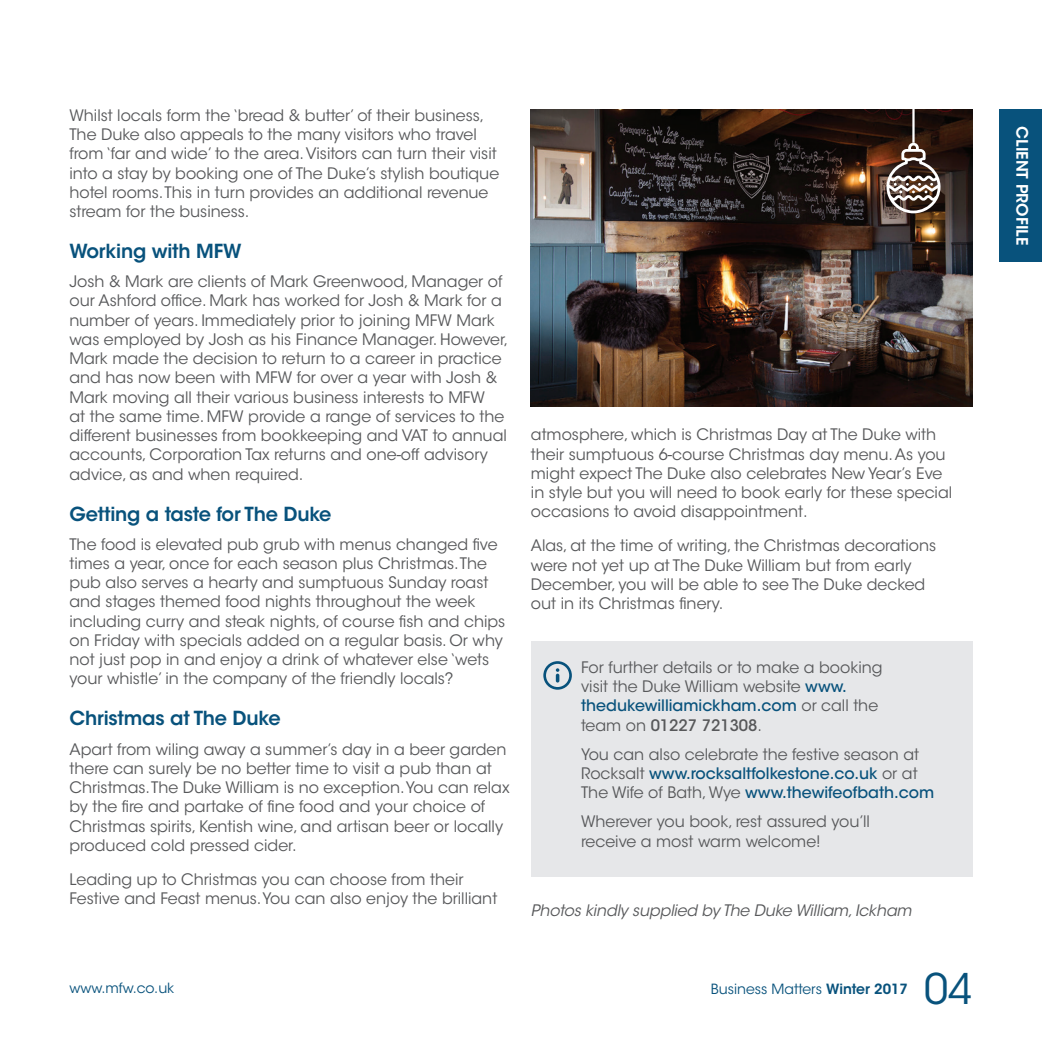
<style>
.page{position:relative;width:1042px;height:1042px;background:#fff}
.page>*{position:absolute;margin:0;border:0;box-sizing:border-box;transform-origin:0 0}
.t1{font:42px "ITC Avant Garde Std";color:#08527c}
.t2{font:600 19.25px "ITC Avant Garde Std";letter-spacing:-.01em;color:#08527c}
.t3{font:15.75px/19.2px "ITC Avant Garde Std";color:#57585a}
.t4{font:italic 15.75px "ITC Avant Garde Std";letter-spacing:-.01em;color:#57585a}
.t5{font:600 15.75px "ITC Avant Garde Std";color:#fff}
.t6{font:14px "ITC Avant Garde Std";color:#08527c}
.s1{font-weight:500;color:#08527c}
.s2{font-weight:500}
.s3{font-weight:600}
</style>
<div class="page">
<div style="left:999px;top:109px;width:43px;height:153px;background:#08527c"></div>
<img style="left:531px;top:109px;width:441px;height:298px">
<div style="left:531px;top:641px;width:441px;height:235px;background:#e6e7e9"></div>
<svg style="left:543px;top:661px;width:29px;height:29px"></svg>
<svg style="left:886px;top:143px;width:54px;height:70px"></svg>
<hr style="left:912px;top:66px;width:2px;height:77px;background:#fff">
<p class="t3" style="left:69px;top:106px;width:416px">Whilst locals form the ‘bread &amp; butter’ of their business,</p>
<p class="t3" style="left:69px;top:125px;width:431px">The Duke also appeals to the many visitors who travel from ‘far and wide’ to the area. Visitors can turn their visit into a stay by booking one of The Duke’s stylish boutique hotel rooms. This in turn provides an additional revenue stream for the business.</p>
<p class="t2" style="left:69px;top:239px;width:174px">Working with MFW</p>
<p class="t3" style="left:69px;top:272px;width:440px">Josh &amp; Mark are clients of Mark Greenwood, Manager of our Ashford office. Mark has worked for Josh &amp; Mark for a number of years. Immediately prior to joining MFW Mark was employed by Josh as his Finance Manager. However, Mark made the decision to return to a career in practice and has now been with MFW for over a year with Josh &amp; Mark moving all their various business interests to MFW<br>at the same time. MFW provide a range of services to the different businesses from bookkeeping and VAT to annual accounts, Corporation Tax returns and one-off advisory advice, as and when required.</p>
<p class="t2" style="left:69px;top:501px;width:264px">Getting a taste for The Duke</p>
<p class="t3" style="left:69px;top:534px;width:437px">The food is elevated pub grub with menus changed five times a year, once for each season plus Christmas. The pub also serves a hearty and sumptuous Sunday roast and stages themed food nights throughout the week including curry and steak nights, of course fish and chips on Friday with specials added on a regular basis. Or why not just pop in and enjoy a drink of whatever else ‘wets your whistle’ in the company of the friendly locals?</p>
<p class="t2" style="left:69px;top:706px;width:213px">Christmas at The Duke</p>
<p class="t3" style="left:69px;top:739px;width:442px">Apart from wiling away a summer’s day in a beer garden there can surely be no better time to visit a pub than at Christmas. The Duke William is no exception. You can relax by the fire and partake of fine food and your choice of Christmas spirits, Kentish wine, and artisan beer or locally produced cold pressed cider.</p>
<p class="t3" style="left:69px;top:870px;width:429px">Leading up to Christmas you can choose from their<br>Festive and Feast menus. You can also enjoy the brilliant</p>
<p class="t3" style="left:531px;top:425px;width:423px">atmosphere, which is Christmas Day at The Duke with their sumptuous 6-course Christmas day menu. As you might expect The Duke also celebrates New Year’s Eve in style but you will need to book early for these special occasions to avoid disappointment.</p>
<p class="t3" style="left:531px;top:536px;width:407px">Alas, at the time of writing, the Christmas decorations were not yet up at The Duke William but from early December, you will be able to see The Duke decked out in its Christmas finery.</p>
<p class="t3" style="left:581px;top:658px;width:303px">For further details or to make a booking visit the Duke William website <span class="s1">www. thedukewilliamickham.com</span> or call the team on <span class="s2">01227 721308</span>.</p>
<p class="t3" style="left:581px;top:744px;width:355px">You can also celebrate the festive season at<br>Rocksalt <span class="s1">www.rocksaltfolkestone.co.uk</span> or at<br>The Wife of Bath, Wye <span class="s1">www.thewifeofbath.com</span></p>
<p class="t3" style="left:581px;top:812px;width:290px">Wherever you book, rest assured you’ll receive a most warm welcome!</p>
<p class="t4" style="left:531px;top:901px;width:382px">Photos kindly supplied by The Duke William, Ickham</p>
<p class="t6" style="left:69px;top:979px;width:106px">www.mfw.co.uk</p>
<p class="t6" style="left:711px;top:980px;width:199px">Business Matters <span class="s3">Winter 2017</span></p>
<h1 class="t1" style="left:924px;top:963px;width:50px">04</h1>
<p class="t5" style="left:1032px;top:126px;width:120px;rotate:90deg">CLIENT PROFILE</p>
</div>
